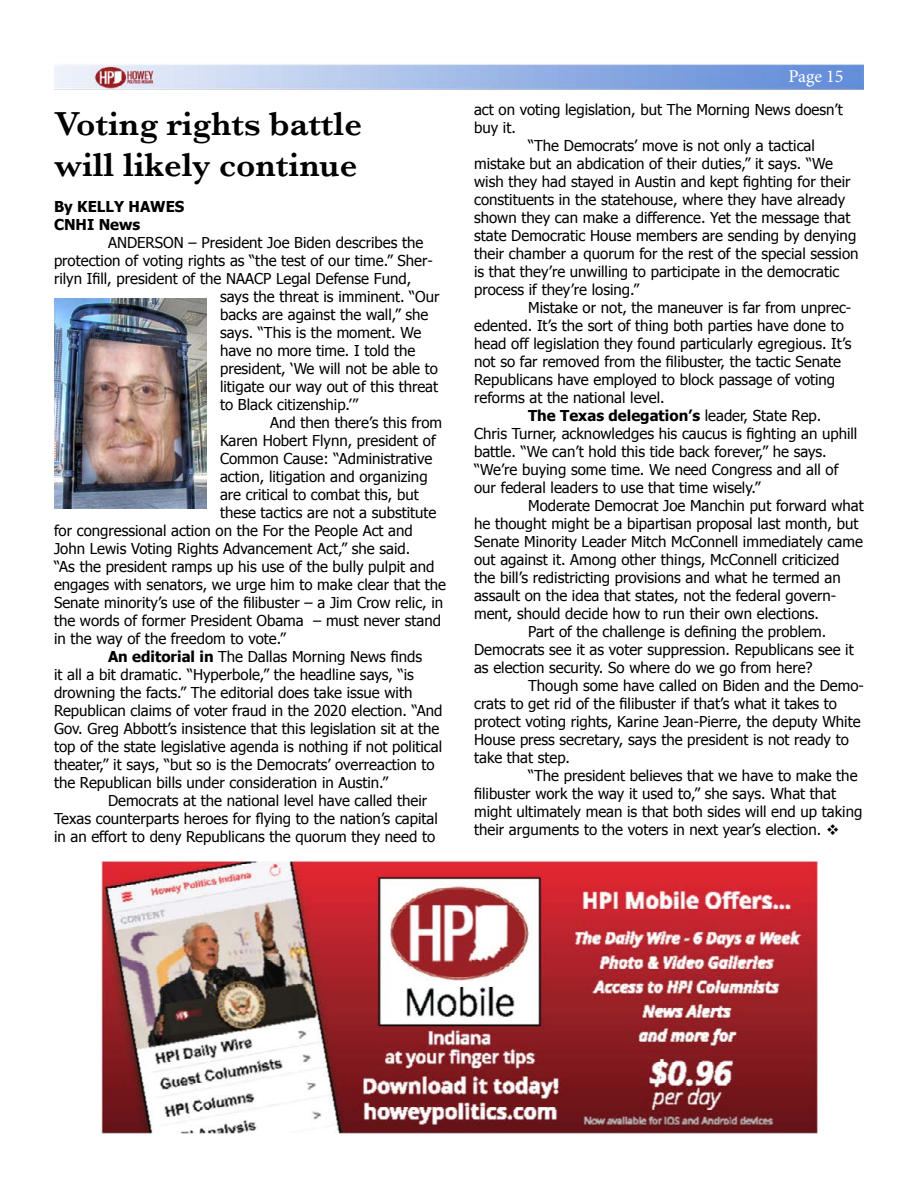
<style>
.page{position:relative;width:918px;height:1188px;background:#fff}
.page>*{position:absolute;margin:0;border:0;box-sizing:border-box;transform-origin:0 0}
.t1{font:600 34.5px/41.4px "Baskerville";color:#000}
.t2{font:18px "Minion Pro";letter-spacing:-.005em;color:#fff}
.t3{font:15px "Tahoma";color:#000}
.t4{font:700 15px/18px "Tahoma";color:#000}
.s1{font-weight:700}
.s2{font-weight:400}
</style>
<div class="page">
<img style="left:54px;top:64px;width:810px;height:26px">
<img style="left:54px;top:298px;width:153px;height:210px">
<img style="left:101px;top:861px;width:716px;height:273px">
<h1 class="t1" style="left:54px;top:102px;width:309px">Voting rights battle will likely continue</h1>
<p class="t4" style="left:54px;top:197px;width:132px">By KELLY HAWES<br>CNHI News</p>
<p class="t3" style="left:108px;top:232px;width:317px">ANDERSON – President Joe Biden describes the</p>
<p class="t3" style="left:54px;top:250px;width:380px">protection of voting rights as “the test of our time.” Sher-</p>
<p class="t3" style="left:54px;top:268px;width:359px">rilyn Ifill, president of the NAACP Legal Defense Fund,</p>
<p class="t3" style="left:220px;top:286px;width:221px">says the threat is imminent. “Our</p>
<p class="t3" style="left:220px;top:304px;width:210px">backs are against the wall,” she</p>
<p class="t3" style="left:220px;top:322px;width:203px">says. “This is the moment. We</p>
<p class="t3" style="left:220px;top:340px;width:197px">have no more time. I told the</p>
<p class="t3" style="left:220px;top:358px;width:219px">president, ‘We will not be able to</p>
<p class="t3" style="left:220px;top:376px;width:220px">litigate our way out of this threat</p>
<p class="t3" style="left:220px;top:394px;width:140px">to Black citizenship.’”</p>
<p class="t3" style="left:270px;top:412px;width:174px">And then there’s this from</p>
<p class="t3" style="left:220px;top:430px;width:217px">Karen Hobert Flynn, president of</p>
<p class="t3" style="left:220px;top:448px;width:214px">Common Cause: “Administrative</p>
<p class="t3" style="left:220px;top:466px;width:209px">action, litigation and organizing</p>
<p class="t3" style="left:220px;top:484px;width:200px">are critical to combat this, but</p>
<p class="t3" style="left:220px;top:502px;width:218px">these tactics are not a substitute</p>
<p class="t3" style="left:54px;top:520px;width:360px">for congressional action on the For the People Act and</p>
<p class="t3" style="left:54px;top:538px;width:358px">John Lewis Voting Rights Advancement Act,” she said.</p>
<p class="t3" style="left:54px;top:556px;width:382px">“As the president ramps up his use of the bully pulpit and</p>
<p class="t3" style="left:54px;top:574px;width:394px">engages with senators, we urge him to make clear that the</p>
<p class="t3" style="left:54px;top:592px;width:391px">Senate minority’s use of the filibuster – a Jim Crow relic, in</p>
<p class="t3" style="left:54px;top:610px;width:389px">the words of former President Obama – must never stand</p>
<p class="t3" style="left:54px;top:628px;width:233px">in the way of the freedom to vote.”</p>
<p class="t3" style="left:108px;top:646px;width:316px"><span class="s1">An editorial in</span> The Dallas Morning News finds</p>
<p class="t3" style="left:54px;top:664px;width:361px">it all a bit dramatic. “Hyperbole,” the headline says, “is</p>
<p class="t3" style="left:54px;top:682px;width:360px">drowning the facts.” The editorial does take issue with</p>
<p class="t3" style="left:54px;top:700px;width:390px">Republican claims of voter fraud in the 2020 election. “And</p>
<p class="t3" style="left:54px;top:718px;width:387px">Gov. Greg Abbott’s insistence that this legislation sit at the</p>
<p class="t3" style="left:54px;top:736px;width:390px">top of the state legislative agenda is nothing if not political</p>
<p class="t3" style="left:54px;top:754px;width:382px">theater,” it says, “but so is the Democrats’ overreaction to</p>
<p class="t3" style="left:54px;top:772px;width:336px">the Republican bills under consideration in Austin.”</p>
<p class="t3" style="left:108px;top:790px;width:321px">Democrats at the national level have called their</p>
<p class="t3" style="left:54px;top:808px;width:385px">Texas counterparts heroes for flying to the nation’s capital</p>
<p class="t3" style="left:54px;top:826px;width:383px">in an effort to deny Republicans the quorum they need to</p>
<p class="t2" style="left:789px;top:64px;width:56px">Page 15</p>
<p class="t3" style="left:474px;top:100px;width:370px">act on voting legislation, but The Morning News doesn’t</p>
<p class="t3" style="left:474px;top:118px;width:43px">buy it.</p>
<p class="t3" style="left:528px;top:136px;width:288px">“The Democrats’ move is not only a tactical</p>
<p class="t3" style="left:474px;top:154px;width:360px">mistake but an abdication of their duties,” it says. “We</p>
<p class="t3" style="left:474px;top:172px;width:378px">wish they had stayed in Austin and kept fighting for their</p>
<p class="t3" style="left:474px;top:190px;width:373px">constituents in the statehouse, where they have already</p>
<p class="t3" style="left:474px;top:208px;width:378px">shown they can make a difference. Yet the message that</p>
<p class="t3" style="left:474px;top:226px;width:384px">state Democratic House members are sending by denying</p>
<p class="t3" style="left:474px;top:244px;width:386px">their chamber a quorum for the rest of the special session</p>
<p class="t3" style="left:474px;top:262px;width:367px">is that they’re unwilling to participate in the democratic</p>
<p class="t3" style="left:474px;top:280px;width:167px">process if they’re losing.”</p>
<p class="t3" style="left:528px;top:298px;width:325px">Mistake or not, the maneuver is far from unprec-</p>
<p class="t3" style="left:474px;top:316px;width:371px">edented. It’s the sort of thing both parties have done to</p>
<p class="t3" style="left:474px;top:334px;width:379px">head off legislation they found particularly egregious. It’s</p>
<p class="t3" style="left:474px;top:352px;width:368px">not so far removed from the filibuster, the tactic Senate</p>
<p class="t3" style="left:474px;top:370px;width:363px">Republicans have employed to block passage of voting</p>
<p class="t3" style="left:474px;top:388px;width:192px">reforms at the national level.</p>
<p class="t4" style="left:528px;top:406px;width:295px">The Texas delegation’s <span class="s2">leader, State Rep.</span></p>
<p class="t3" style="left:474px;top:424px;width:385px">Chris Turner, acknowledges his caucus is fighting an uphill</p>
<p class="t3" style="left:474px;top:442px;width:354px">battle. “We can’t hold this tide back forever,” he says.</p>
<p class="t3" style="left:474px;top:460px;width:366px">“We’re buying some time. We need Congress and all of</p>
<p class="t3" style="left:474px;top:478px;width:288px">our federal leaders to use that time wisely.”</p>
<p class="t3" style="left:528px;top:496px;width:337px">Moderate Democrat Joe Manchin put forward what</p>
<p class="t3" style="left:474px;top:514px;width:386px">he thought might be a bipartisan proposal last month, but</p>
<p class="t3" style="left:474px;top:532px;width:390px">Senate Minority Leader Mitch McConnell immediately came</p>
<p class="t3" style="left:474px;top:550px;width:367px">out against it. Among other things, McConnell criticized</p>
<p class="t3" style="left:474px;top:568px;width:368px">the bill’s redistricting provisions and what he termed an</p>
<p class="t3" style="left:474px;top:586px;width:364px">assault on the idea that states, not the federal govern-</p>
<p class="t3" style="left:474px;top:604px;width:347px">ment, should decide how to run their own elections.</p>
<p class="t3" style="left:528px;top:622px;width:300px">Part of the challenge is defining the problem.</p>
<p class="t3" style="left:474px;top:640px;width:381px">Democrats see it as voter suppression. Republicans see it</p>
<p class="t3" style="left:474px;top:658px;width:340px">as election security. So where do we go from here?</p>
<p class="t3" style="left:528px;top:676px;width:337px">Though some have called on Biden and the Demo-</p>
<p class="t3" style="left:474px;top:694px;width:364px">crats to get rid of the filibuster if that’s what it takes to</p>
<p class="t3" style="left:474px;top:712px;width:388px">protect voting rights, Karine Jean-Pierre, the deputy White</p>
<p class="t3" style="left:474px;top:730px;width:376px">House press secretary, says the president is not ready to</p>
<p class="t3" style="left:474px;top:748px;width:98px">take that step.</p>
<p class="t3" style="left:528px;top:766px;width:331px">“The president believes that we have to make the</p>
<p class="t3" style="left:474px;top:784px;width:364px">filibuster work the way it used to,” she says. What that</p>
<p class="t3" style="left:474px;top:802px;width:390px">might ultimately mean is that both sides will end up taking</p>
<p class="t3" style="left:474px;top:820px;width:367px">their arguments to the voters in next year’s election. ❖</p>
</div>
